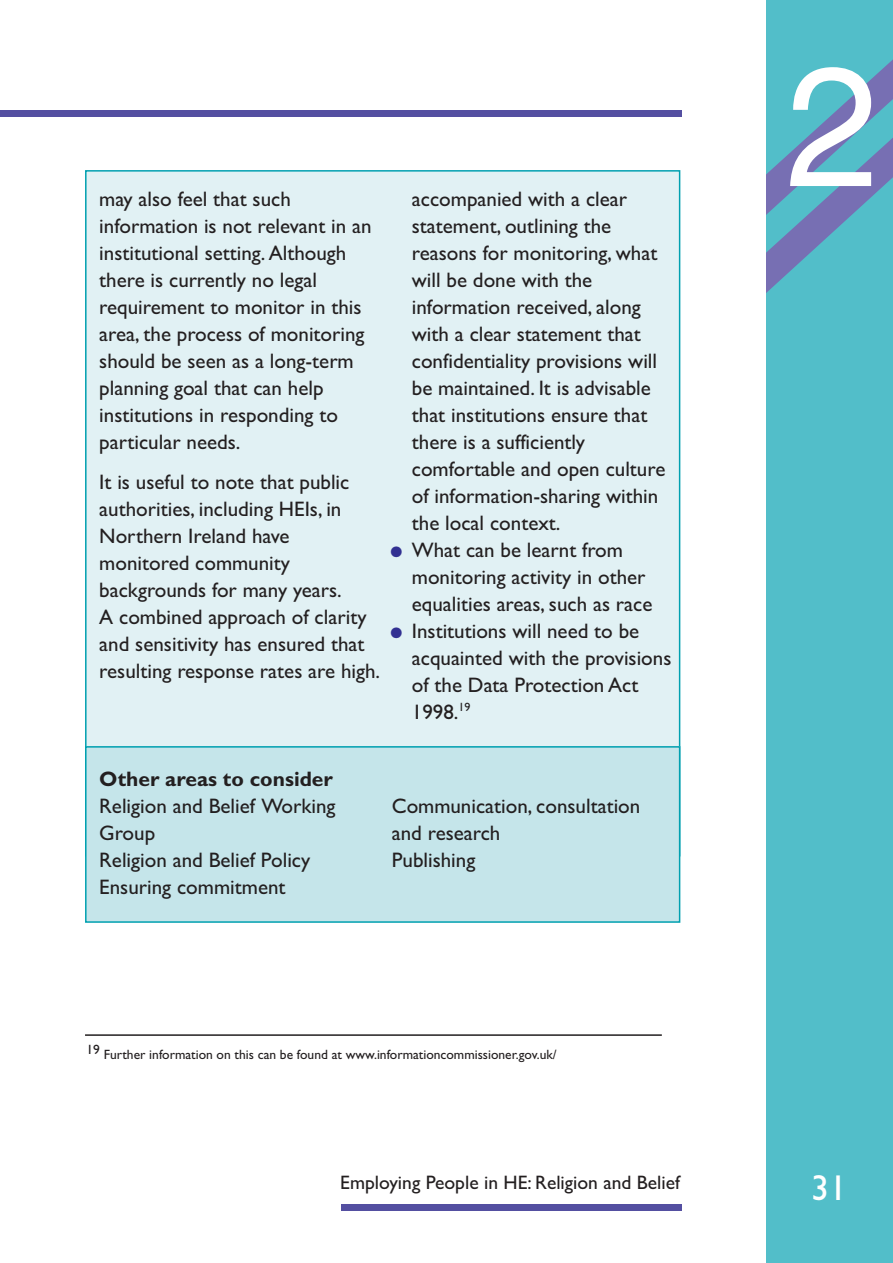
<style>
.page{position:relative;width:893px;height:1263px;background:#fff}
.page>*{position:absolute;margin:0;border:0;box-sizing:border-box;transform-origin:0 0}
.t1{font:169.35px "Helvetica";color:#fff}
.t2{font:36px "Gill Sans";color:#fff}
.t3{font:21px/27px "Gill Sans";color:#231f20}
.t4{font:700 21px "Gill Sans CE";color:#231f20}
.t5{font:19.5px "Gill Sans";color:#231f20}
.t6{font:13.5px "Gill Sans CE";color:#231f20}
.s1{color:#323092}
</style>
<div class="page">
<div style="left:765px;top:0;width:128px;height:1263px;background:#52bec9"></div>
<svg style="left:766px;top:59px;width:127px;height:234px"></svg>
<div style="left:0;top:111px;width:682px;height:6px;background:#544fa1"></div>
<div style="left:341px;top:1204px;width:341px;height:7px;background:#544fa1"></div>
<div style="left:745px;top:0;width:21px;height:1263px;background:#fff"></div>
<div style="left:86px;top:171px;width:594px;height:685px;background:#e1f1f4"></div>
<div style="left:86px;top:747px;width:594px;height:175px;background:#c5e5ea"></div>
<div style="left:85px;top:746px;width:595px;height:177px;border:2px solid #00a0b0"></div>
<hr style="left:85px;top:1034px;width:577px;height:2px;background:#231f20">
<p class="t3" style="left:99px;top:185px;width:274px">may also feel that such information is not relevant in an institutional setting. Although there is currently no legal requirement to monitor in this area, the process of monitoring should be seen as a long-term planning goal that can help institutions in responding to particular needs.</p>
<p class="t3" style="left:99px;top:468px;width:282px">It is useful to note that public authorities, including HEIs, in<br>Northern Ireland have monitored community backgrounds for many years.<br>A combined approach of clarity and sensitivity has ensured that resulting response rates are high.</p>
<p class="t3" style="left:412px;top:185px;width:255px">accompanied with a clear statement, outlining the reasons for monitoring, what will be done with the information received, along with a clear statement that confidentiality provisions will be maintained. It is advisable that institutions ensure that there is a sufficiently comfortable and open culture of information-sharing within the local context.</p>
<p class="t3" style="left:412px;top:536px;width:242px;text-indent:-21px"><span class="s1">●</span> What can be learnt from monitoring activity in other equalities areas, such as race</p>
<p class="t3" style="left:412px;top:617px;width:261px;text-indent:-21px"><span class="s1">●</span> Institutions will need to be acquainted with the provisions of the Data Protection Act<br>1998.<sup>19</sup></p>
<p class="t4" style="left:99px;top:771px;width:235px">Other areas to consider</p>
<p class="t3" style="left:99px;top:792px;width:238px">Religion and Belief Working<br>Group<br>Religion and Belief Policy<br>Ensuring commitment</p>
<p class="t3" style="left:392px;top:793px;width:250px">Communication, consultation and research<br>Publishing</p>
<p class="t6" style="left:87px;top:1049px;width:472px">19 Further information on this can be found at www.informationcommissioner.gov.uk/</p>
<p class="t5" style="left:340px;top:1171px;width:341px">Employing People in HE: Religion and Belief</p>
<h1 class="t1" style="left:786px;top:65px;width:95px">2</h1>
<h2 class="t2" style="left:811px;top:1166px;width:37px">31</h2>
</div>
